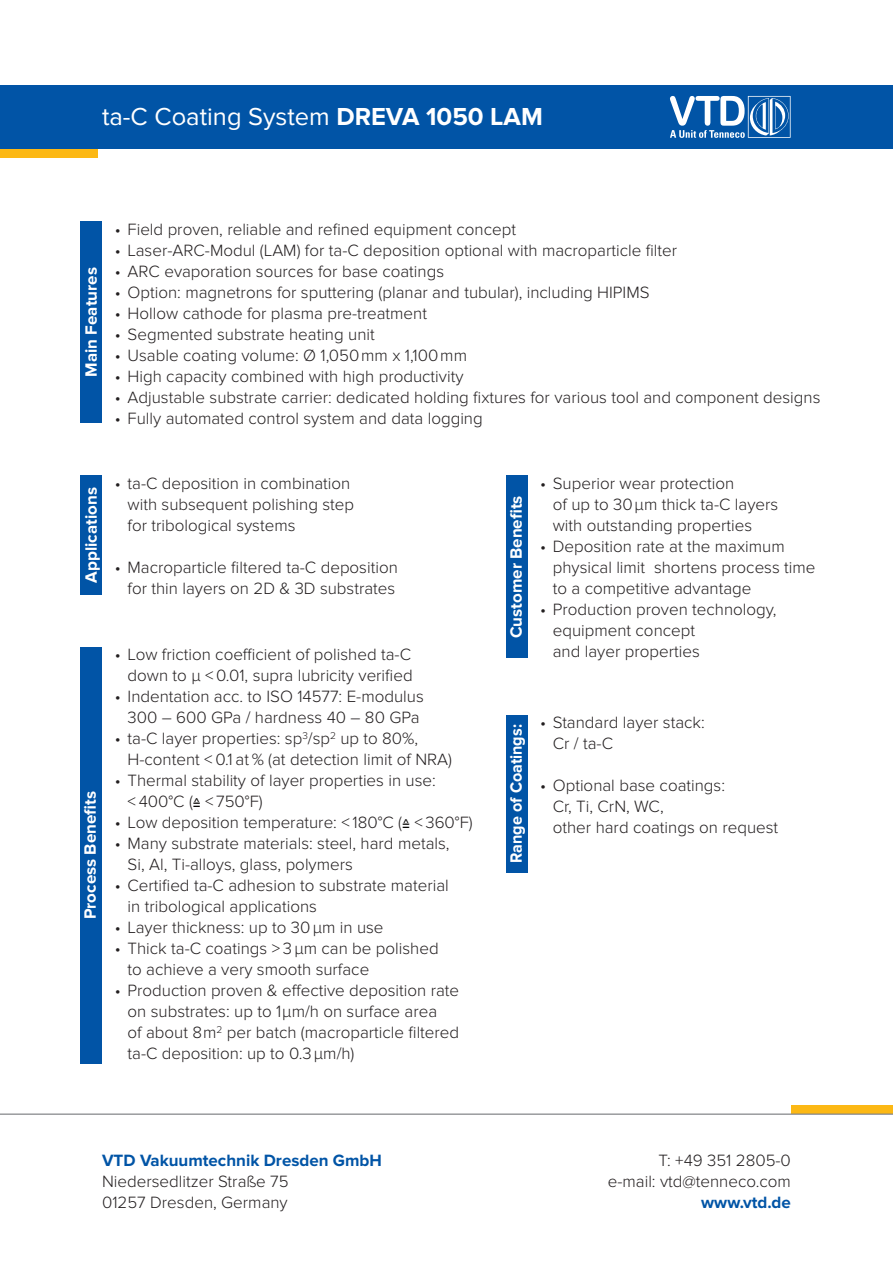
<style>
.page{position:relative;width:893px;height:1263px;background:#fff}
.page>*{position:absolute;margin:0;border:0;box-sizing:border-box;transform-origin:0 0}
.t1{font:25.5px "Proxima Nova";color:#fff}
.t2{font:300 16.95px/21px "Proxima Nova";color:#231f20}
.t3{font:700 16.95px "Proxima Nova";color:#fff}
.t4{font:700 16.95px "Proxima Nova";color:#0154a6}
.t5{font:700 16.95px "Proxima Nova";color:#fff;scale:.95 1}
.s1{font-weight:700}
.s2{font-family:"Arial Unicode MS";font-weight:400;font-size:13.5px;color:#070504}
</style>
<div class="page">
<div style="left:0;top:85px;width:893px;height:64px;background:#0154a6"></div>
<svg style="left:670px;top:96px;width:121px;height:42px"></svg>
<div style="left:791px;top:1106px;width:102px;height:8px;background:#fcb814"></div>
<hr style="left:0;top:1113px;width:893px;height:2px;background:#808285">
<div style="left:0;top:149px;width:98px;height:8px;background:#fcb814"></div>
<div style="left:81px;top:221px;width:21px;height:202px;background:#0154a6"></div>
<div style="left:81px;top:475px;width:21px;height:119px;background:#0154a6"></div>
<div style="left:81px;top:647px;width:21px;height:416px;background:#0154a6"></div>
<div style="left:506px;top:475px;width:21px;height:183px;background:#0154a6"></div>
<div style="left:506px;top:715px;width:21px;height:157px;background:#0154a6"></div>
<h1 class="t1" style="left:102px;top:102px;width:442px">ta-C Coating System <span class="s1">DREVA 1050 LAM</span></h1>
<p class="t3" style="left:81px;top:377px;width:111px;rotate:-90deg">Main Features</p>
<p class="t2" style="left:115px;top:219px;width:403px">• Field proven, reliable and refined equipment concept</p>
<p class="t2" style="left:115px;top:240px;width:564px">• Laser-ARC-Modul (LAM) for ta-C deposition optional with macroparticle filter</p>
<p class="t2" style="left:115px;top:261px;width:331px">• ARC evaporation sources for base coatings</p>
<p class="t2" style="left:115px;top:282px;width:536px">• Option: magnetrons for sputtering (planar and tubular), including HIPIMS</p>
<p class="t2" style="left:115px;top:303px;width:314px">• Hollow cathode for plasma pre-treatment</p>
<p class="t2" style="left:115px;top:324px;width:261px">• Segmented substrate heating unit</p>
<p class="t2" style="left:115px;top:345px;width:354px">• Usable coating volume: Ø 1,050mm x 1,100mm</p>
<p class="t2" style="left:115px;top:366px;width:350px">• High capacity combined with high productivity</p>
<p class="t2" style="left:115px;top:387px;width:707px">• Adjustable substrate carrier: dedicated holding fixtures for various tool and component designs</p>
<p class="t2" style="left:115px;top:408px;width:369px">• Fully automated control system and data logging</p>
<p class="t3" style="left:81px;top:582px;width:97px;rotate:-90deg">Applications</p>
<p class="t2" style="left:128px;top:473px;width:228px;text-indent:-13px">• ta-C deposition in combination with subsequent polishing step for tribological systems</p>
<p class="t2" style="left:115px;top:557px;width:285px;text-align:right">• Macroparticle filtered ta-C deposition for thin layers on 2D &amp; 3D substrates</p>
<p class="t3" style="left:80px;top:919px;width:130px;rotate:-90deg">Process Benefits</p>
<p class="t2" style="left:115px;top:644px;width:299px;text-align:right">• Low friction coefficient of polished ta-C down to µ &lt; 0.01, supra lubricity verified</p>
<p class="t2" style="left:115px;top:686px;width:310px;text-align:center">• Indentation acc. to ISO 14577: E-modulus<br>300 – 600 GPa / hardness 40 – 80 GPa</p>
<p class="t2" style="left:128px;top:728px;width:326px;text-indent:-13px">• ta-C layer properties: sp<sup>3</sup>/sp<sup>2</sup> up to 80%,<br>H-content &lt; 0.1 at % (at detection limit of NRA)</p>
<p class="t2" style="left:128px;top:770px;width:310px;text-indent:-13px">• Thermal stability of layer properties in use: &lt; 400°C (<span class="s2">≙</span> &lt; 750°F)</p>
<p class="t2" style="left:115px;top:812px;width:359px">• Low deposition temperature: &lt; 180°C (<span class="s2">≙</span> &lt; 360°F)</p>
<p class="t2" style="left:128px;top:833px;width:324px;text-indent:-13px">• Many substrate materials: steel, hard metals,<br>Si, Al, Ti-alloys, glass, polymers</p>
<p class="t2" style="left:128px;top:875px;width:323px;text-indent:-13px">• Certified ta-C adhesion to substrate material in tribological applications</p>
<p class="t2" style="left:115px;top:917px;width:270px">• Layer thickness: up to 30µm in use</p>
<p class="t2" style="left:128px;top:938px;width:313px;text-indent:-13px">• Thick ta-C coatings &gt; 3µm can be polished to achieve a very smooth surface</p>
<p class="t2" style="left:128px;top:980px;width:333px;text-indent:-13px">• Production proven &amp; effective deposition rate on substrates: up to 1µm/h on surface area<br>of about 8m<sup>2</sup> per batch (macroparticle filtered ta-C deposition: up to 0.3µm/h)</p>
<p class="t3" style="left:507px;top:638px;width:144px;rotate:-90deg">Customer Benefits</p>
<p class="t2" style="left:553px;top:473px;width:227px;text-indent:-13px">• Superior wear protection<br>of up to 30µm thick ta-C layers with outstanding properties</p>
<p class="t2" style="left:553px;top:536px;width:264px;text-indent:-13px">• Deposition rate at the maximum physical limit shortens process time to a competitive advantage</p>
<p class="t2" style="left:553px;top:599px;width:225px;text-indent:-13px">• Production proven technology, equipment concept<br>and layer properties</p>
<p class="t5" style="left:506px;top:863px;width:147px;rotate:-90deg">Range of Coatings:</p>
<p class="t2" style="left:553px;top:712px;width:154px;text-indent:-13px">• Standard layer stack:<br>Cr / ta-C</p>
<p class="t2" style="left:553px;top:775px;width:227px;text-indent:-13px">• Optional base coatings:<br>Cr, Ti, CrN, WC,<br>other hard coatings on request</p>
<p class="t4" style="left:102px;top:1150px;width:281px">VTD Vakuumtechnik Dresden GmbH</p>
<p class="t2" style="left:102px;top:1171px;width:188px">Niedersedlitzer Straße 75<br>01257 Dresden, Germany</p>
<p class="t2" style="left:608px;top:1150px;width:185px;text-align:right">T: +49 351 2805-0 e-mail: vtd@tenneco.com</p>
<p class="t4" style="left:701px;top:1192px;width:91px">www.vtd.de</p>
</div>
